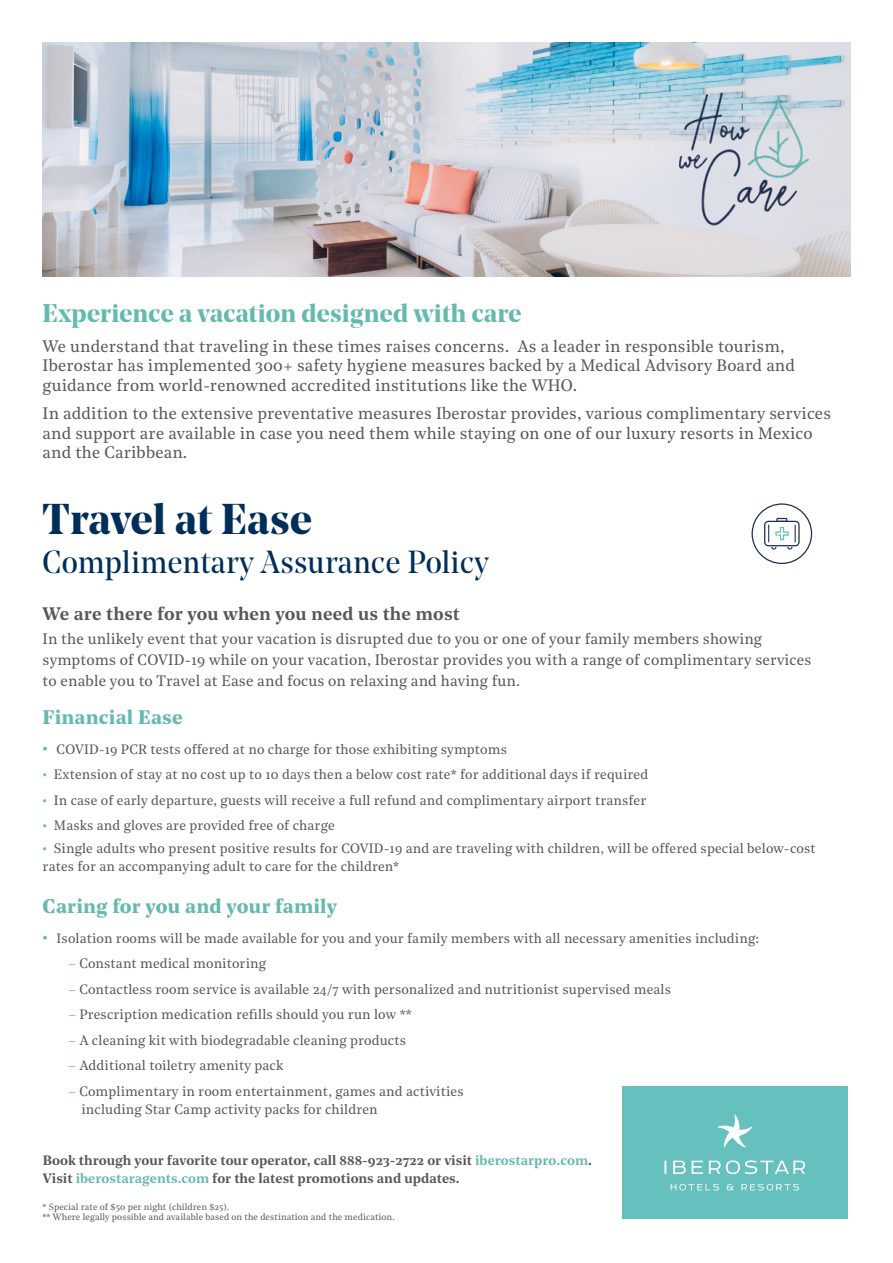
<style>
.page{position:relative;width:893px;height:1263px;background:#fff}
.page>*{position:absolute;margin:0;border:0;box-sizing:border-box;transform-origin:0 0}
.t1{font:700 42.9px "Noe Display";letter-spacing:.01em;color:#002e5a}
.t2{font:31.8px "Noe Display";letter-spacing:.01em;color:#002e5a}
.t3{font:700 25.5px "Noe Display";letter-spacing:.01em;color:#65baaf}
.t4{font:700 19.5px "Noe Text";letter-spacing:.01em;color:#65baaf}
.t5{font:600 18px "Noe Text";letter-spacing:.01em;color:#575756}
.t6{font:16.5px/19.5px "Noe Text";letter-spacing:.01em;color:#575756}
.t7{font:15px/21px "Noe Text";letter-spacing:.01em;color:#575756}
.t8{font:13.5px/18px "Noe Text";letter-spacing:.01em;color:#575756}
.t9{font:600 13.5px/18px "Noe Text";color:#575756}
.t10{font:9px/10.5px "Noe Text";letter-spacing:.01em;color:#575756}
.s1{font-family:"Arial";font-size:15px;color:#65baaf}
.s2{color:#65baaf}
.s3{color:#67baaf}
</style>
<div class="page">
<img style="left:43px;top:43px;width:807px;height:233px">
<svg style="left:752px;top:503px;width:60px;height:61px"></svg>
<div style="left:622px;top:1086px;width:225px;height:132px;background:#66c1be"></div>
<svg style="left:671px;top:1184px;width:48px;height:6px"></svg>
<svg style="left:727px;top:1184px;width:7px;height:6px"></svg>
<svg style="left:741px;top:1184px;width:58px;height:6px"></svg>
<svg style="left:717px;top:1114px;width:35px;height:33px"></svg>
<svg style="left:664px;top:1160px;width:141px;height:14px"></svg>
<img style="left:667px;top:77px;width:149px;height:165px">
<h3 class="t3" style="left:43px;top:296px;width:480px">Experience a vacation designed with care</h3>
<p class="t6" style="left:43px;top:335px;width:754px">We understand that traveling in these times raises concerns. As a leader in responsible tourism,<br>Iberostar has implemented 300+ safety hygiene measures backed by a Medical Advisory Board and guidance from world-renowned accredited institutions like the WHO.</p>
<p class="t6" style="left:43px;top:403px;width:790px">In addition to the extensive preventative measures Iberostar provides, various complimentary services and support are available in case you need them while staying on one of our luxury resorts in Mexico and the Caribbean.</p>
<h1 class="t1" style="left:43px;top:491px;width:271px">Travel at Ease</h1>
<h2 class="t2" style="left:43px;top:543px;width:447px">Complimentary Assurance Policy</h2>
<h3 class="t5" style="left:43px;top:600px;width:419px">We are there for you when you need us the most</h3>
<p class="t7" style="left:43px;top:628px;width:770px">In the unlikely event that your vacation is disrupted due to you or one of your family members showing symptoms of COVID-19 while on your vacation, Iberostar provides you with a range of complimentary services to enable you to Travel at Ease and focus on relaxing and having fun.</p>
<h3 class="t4" style="left:43px;top:702px;width:142px">Financial Ease</h3>
<p class="t8" style="left:43px;top:739px;width:466px"><span class="s1">•</span> COVID-19 PCR tests offered at no charge for those exhibiting symptoms</p>
<p class="t8" style="left:43px;top:765px;width:607px"><span class="s2">•</span> Extension of stay at no cost up to 10 days then a below cost rate* for additional days if required</p>
<p class="t8" style="left:43px;top:790px;width:605px"><span class="s2">•</span> In case of early departure, guests will receive a full refund and complimentary airport transfer</p>
<p class="t8" style="left:43px;top:816px;width:294px"><span class="s2">•</span> Masks and gloves are provided free of charge</p>
<p class="t8" style="left:43px;top:838px;width:775px"><span class="s2">•</span> Single adults who present positive results for COVID-19 and are traveling with children, will be offered special below-cost rates for an accompanying adult to care for the children*</p>
<h3 class="t4" style="left:43px;top:891px;width:296px">Caring for you and your family</h3>
<p class="t8" style="left:43px;top:928px;width:718px"><span class="s1">•</span> Isolation rooms will be made available for you and your family members with all necessary amenities including:</p>
<p class="t8" style="left:69px;top:954px;width:199px"><span class="s3">–</span> Constant medical monitoring</p>
<p class="t8" style="left:69px;top:979px;width:604px"><span class="s3">–</span> Contactless room service is available 24/7 with personalized and nutritionist supervised meals</p>
<p class="t8" style="left:69px;top:1005px;width:345px"><span class="s3">–</span> Prescription medication refills should you run low **</p>
<p class="t8" style="left:69px;top:1030px;width:339px"><span class="s3">–</span> A cleaning kit with biodegradable cleaning products</p>
<p class="t8" style="left:69px;top:1056px;width:216px"><span class="s3">–</span> Additional toiletry amenity pack</p>
<p class="t8" style="left:81px;top:1081px;width:384px;text-indent:-13px"><span class="s3">–</span> Complimentary in room entertainment, games and activities including Star Camp activity packs for children</p>
<p class="t9" style="left:43px;top:1151px;width:551px">Book through your favorite tour operator, call 888-923-2722 or visit <span class="s2">iberostarpro.com</span>.<br>Visit <span class="s2">iberostaragents.com</span> for the latest promotions and updates.</p>
<p class="t10" style="left:43px;top:1201px;width:354px">* Special rate of $50 per night (children $25).<br>** Where legally possible and available based on the destination and the medication.</p>
</div>
